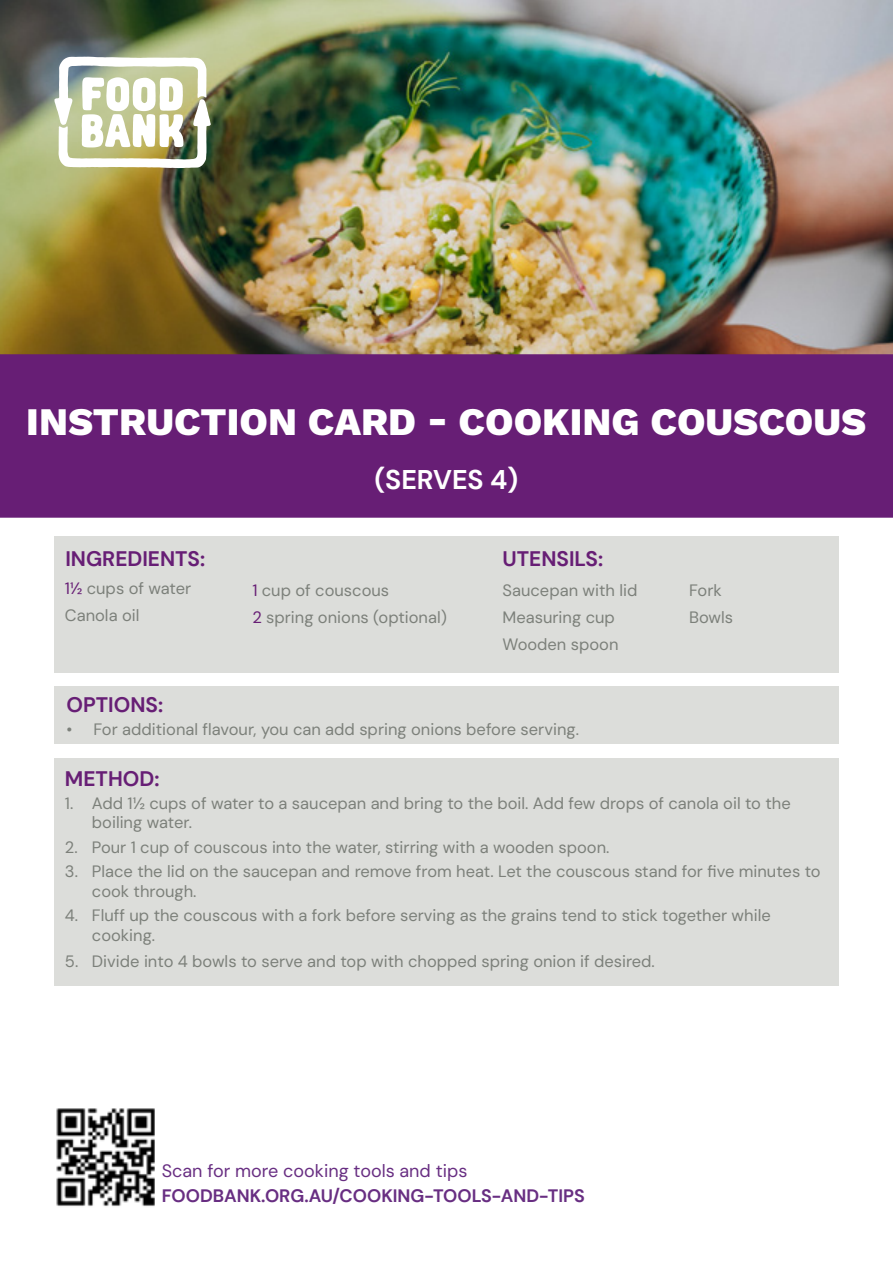
<style>
.page{position:relative;width:893px;height:1263px;background:#fff}
.page>*{position:absolute;margin:0;border:0;box-sizing:border-box;transform-origin:0 0}
.t1{font:800 39px "Work Sans";color:#fff}
.t2{font:700 27px "DM Sans";color:#fff}
.t3{font:700 21px "DM Sans";color:#671e75}
.t4{font:700 18px "DM Sans";color:#682e82}
.t5{font:18px "DM Sans";color:#682e82}
.t6{font:16.5px/27px "DM Sans";color:#7c807a}
.s1{color:#671e75}
</style>
<div class="page">
<img style="left:0;top:0;width:893px;height:354px">
<div style="left:1px;top:355px;width:892px;height:162px;background:#671e75"></div>
<div style="left:0;top:354px;width:893px;height:164px;border:2px solid #671e75"></div>
<div style="left:54px;top:536px;width:785px;height:137px;background:#dcddda"></div>
<div style="left:54px;top:758px;width:785px;height:228px;background:#dcddda"></div>
<div style="left:54px;top:686px;width:785px;height:58px;background:#dcddda"></div>
<svg style="left:54px;top:57px;width:157px;height:111px"></svg>
<img style="left:56px;top:1108px;width:99px;height:99px">
<h1 class="t1" style="left:26px;top:399px;width:841px">INSTRUCTION CARD - COOKING COUSCOUS</h1>
<h2 class="t2" style="left:374px;top:463px;width:145px">(SERVES 4)</h2>
<p class="t3" style="left:65px;top:546px;width:141px">INGREDIENTS:</p>
<p class="t3" style="left:503px;top:546px;width:102px">UTENSILS:</p>
<p class="t6" style="left:65px;top:575px;width:128px"><span class="s1">1½</span> cups of water<br>Canola oil</p>
<p class="t6" style="left:252px;top:576px;width:196px"><span class="s1">1</span> cup of couscous<br><span class="s1">2</span> spring onions (optional)</p>
<p class="t6" style="left:503px;top:576px;width:136px">Saucepan with lid<br>Measuring cup<br>Wooden spoon</p>
<p class="t3" style="left:66px;top:692px;width:98px">OPTIONS:</p>
<p class="t6" style="left:66px;top:716px;width:514px">• For additional flavour, you can add spring onions before serving.</p>
<p class="t6" style="left:689px;top:576px;width:45px">Fork<br>Bowls</p>
<p class="t3" style="left:65px;top:765px;width:96px">METHOD:</p>
<p class="t6" style="left:92px;top:793px;width:700px;line-height:19.8px;text-indent:-27px">1. Add 1½ cups of water to a saucepan and bring to the boil. Add few drops of canola oil to the boiling water.</p>
<p class="t6" style="left:65px;top:833px;width:546px">2. Pour 1 cup of couscous into the water, stirring with a wooden spoon.</p>
<p class="t6" style="left:92px;top:861px;width:730px;line-height:19.8px;text-indent:-27px">3. Place the lid on the saucepan and remove from heat. Let the couscous stand for five minutes to cook through.</p>
<p class="t6" style="left:92px;top:905px;width:680px;line-height:19.8px;text-indent:-27px">4. Fluff up the couscous with a fork before serving as the grains tend to stick together while cooking.</p>
<p class="t6" style="left:65px;top:948px;width:591px">5. Divide into 4 bowls to serve and top with chopped spring onion if desired.</p>
<p class="t5" style="left:162px;top:1159px;width:307px">Scan for more cooking tools and tips</p>
<p class="t4" style="left:162px;top:1184px;width:425px">FOODBANK.ORG.AU/COOKING-TOOLS-AND-TIPS</p>
</div>
